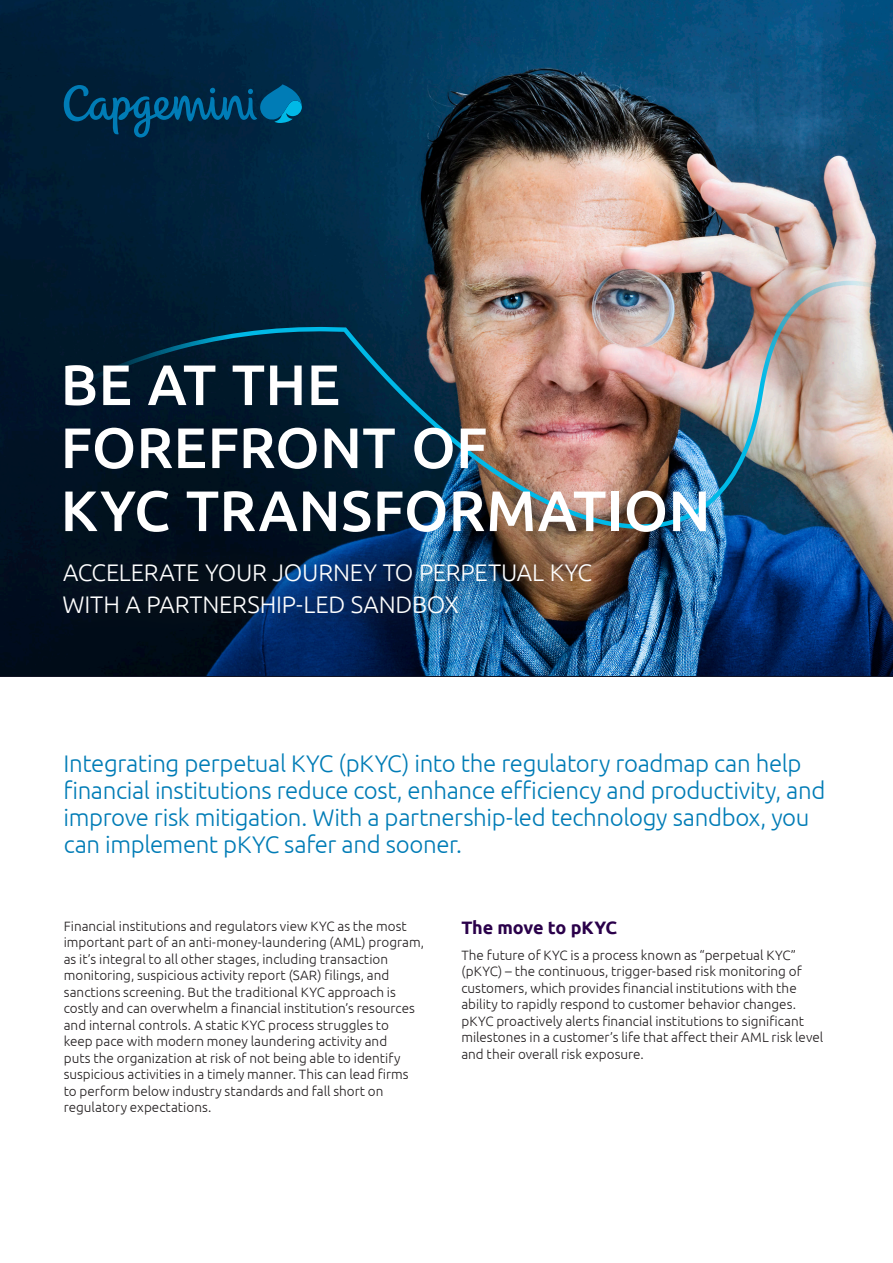
<style>
.page{position:relative;width:893px;height:1263px;background:#fff}
.page>*{position:absolute;margin:0;border:0;box-sizing:border-box;transform-origin:0 0}
.H1-style_3{font:500 57px/63px "Ubuntu";letter-spacing:.005em;color:#fff}
.chapter-intro{font:300 24px/27px "Ubuntu";letter-spacing:-.015em;color:#007cb6}
.H2-subtitle_2{font:300 24px/31.5px "Ubuntu";letter-spacing:-.01em;color:#fff}
.head_1{font:700 18px "Ubuntu";letter-spacing:-.01em;color:#2a004a}
.text{font:300 13.5px/16.5px "Ubuntu";color:#231f20}
</style>
<div class="page">
<img style="left:0;top:0;width:893px;height:676px">
<img style="left:0;top:281px;width:893px;height:248px">
<svg style="left:37px;top:537px;width:578px;height:104px;background:#172d47"></svg>
<svg style="left:64px;top:84px;width:238px;height:53px;background:#003c5f"></svg>
<p class="H1-style_3" style="left:61px;top:351px;width:651px">BE AT THE<br>FOREFRONT OF<br>KYC TRANSFORMATION</p>
<p class="H2-subtitle_2" style="left:63px;top:556px;width:531px">ACCELERATE YOUR JOURNEY TO PERPETUAL KYC<br>WITH A PARTNERSHIP-LED SANDBOX</p>
<p class="chapter-intro" style="left:63px;top:749px;width:763px">Integrating perpetual KYC (pKYC) into the regulatory roadmap can help financial institutions reduce cost, enhance efficiency and productivity, and improve risk mitigation. With a partnership-led technology sandbox, you can implement pKYC safer and sooner.</p>
<p class="text" style="left:64px;top:917px;width:362px">Financial institutions and regulators view KYC as the most important part of an anti-money-laundering (AML) program, as it’s integral to all other stages, including transaction monitoring, suspicious activity report (SAR) filings, and sanctions screening. But the traditional KYC approach is costly and can overwhelm a financial institution’s resources and internal controls. A static KYC process struggles to<br>keep pace with modern money laundering activity and<br>puts the organization at risk of not being able to identify suspicious activities in a timely manner. This can lead firms to perform below industry standards and fall short on regulatory expectations.</p>
<p class="head_1" style="left:461px;top:917px;width:157px">The move to pKYC</p>
<p class="text" style="left:461px;top:946px;width:363px">The future of KYC is a process known as “perpetual KYC” (pKYC) – the continuous, trigger-based risk monitoring of customers, which provides financial institutions with the ability to rapidly respond to customer behavior changes. pKYC proactively alerts financial institutions to significant milestones in a customer’s life that affect their AML risk level and their overall risk exposure.</p>
</div>
